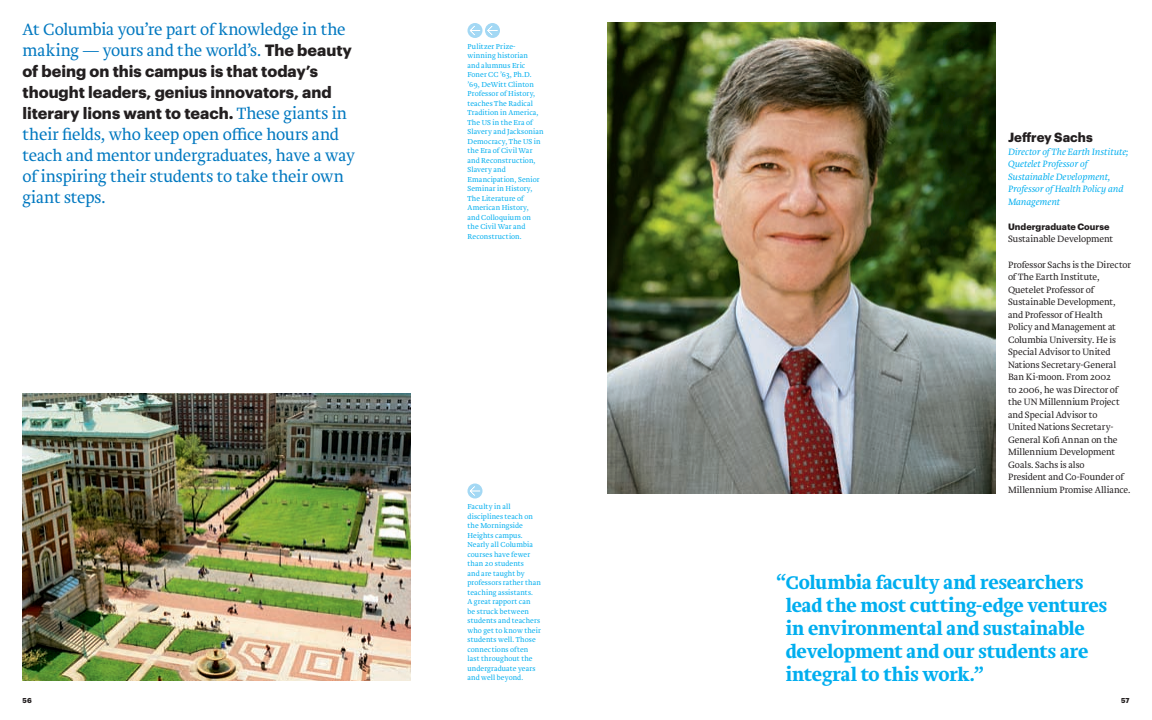
<style>
.page{position:relative;width:1152px;height:720px;background:#fff}
.page>*{position:absolute;margin:0;border:0;box-sizing:border-box;transform-origin:0 0}
.t1{font:700 19px/23px "Brioni Std";letter-spacing:-.01em;color:#00aeef}
.t2{font:300 17px/21px "Brioni Std";letter-spacing:-.01em;color:#0078c0}
.t3{font:700 16px/21px "Graphik";color:#231f20}
.t4{font:700 13px "Graphik";color:#231f20}
.t5{font:300 9.5px/12.5px "Brioni Std";letter-spacing:-.005em;color:#231f20}
.t6{font:italic 300 9.5px/12.5px "Brioni Std";letter-spacing:.005em;color:#00aeef}
.t7{font:700 9px "Graphik";color:#231f20}
.t8{font:300 7.5px/9.5px "Brioni Std";letter-spacing:.01em;color:#00aeef}
.t9{font:700 7px "Graphik";color:#231f20}
.s1{font-family:"Graphik";font-weight:700;font-size:16px;color:#231f20}
.s2{font-family:"Brioni Std";font-weight:300;font-size:17px;color:#0078c0}
</style>
<div class="page">
<img style="left:23px;top:393px;width:388px;height:288px">
<img style="left:608px;top:22px;width:388px;height:471px">
<div style="left:468px;top:23px;width:14px;height:15px;background:#a3d8f4;border-radius:50%"></div>
<svg style="left:470px;top:26px;width:10px;height:9px"></svg>
<div style="left:485px;top:23px;width:15px;height:15px;background:#a3d8f4;border-radius:50%"></div>
<svg style="left:487px;top:26px;width:11px;height:9px"></svg>
<div style="left:468px;top:484px;width:14px;height:15px;background:#a3d8f4;border-radius:50%"></div>
<svg style="left:470px;top:486px;width:10px;height:10px"></svg>
<h2 class="t2" style="left:22px;top:20px;width:331px">At Columbia you’re part of knowledge in the making — yours and the world’s. <span class="s1">The beauty</span></h2>
<h3 class="t3" style="left:22px;top:60px;width:326px">of being on this campus is that today’s thought leaders, genius innovators, and literary lions want to teach. <span class="s2">These giants in</span></h3>
<h2 class="t2" style="left:23px;top:125px;width:334px">their fields, who keep open office hours and teach and mentor undergraduates, have a way of inspiring their students to take their own giant steps.</h2>
<p class="t8" style="left:468px;top:42px;width:78px">Pulitzer Prize&shy;winning historian<br>and alumnus Eric<br>Foner CC ’63, Ph.D. ’69, DeWitt Clinton<br>Professor of History, teaches The Radical<br>Tradition in America,<br>The US in the Era of<br>Slavery and Jacksonian<br>Democracy, The US in the Era of Civil War and Reconstruction,<br>Slavery and<br>Emancipation, Senior<br>Seminar in History,<br>The Literature of<br>American History,<br>and Colloquium on the Civil War and<br>Reconstruction.</p>
<p class="t8" style="left:468px;top:502px;width:75px">Faculty in all disciplines teach on the Morningside<br>Heights campus.<br>Nearly all Columbia courses have fewer than 20 students<br>and are taught by professors rather than teaching assistants.<br>A great rapport can<br>be struck between students and teachers who get to know their students well. Those connections often last throughout the undergraduate years and well beyond.</p>
<h3 class="t4" style="left:1008px;top:128px;width:86px">Jeffrey Sachs</h3>
<p class="t6" style="left:1008px;top:146px;width:122px">Director of The Earth Institute;<br>Quetelet Professor of<br>Sustainable Development,<br>Professor of Health Policy and<br>Management</p>
<p class="t7" style="left:1008px;top:220px;width:103px">Undergraduate Course</p>
<p class="t5" style="left:1008px;top:233px;width:107px">Sustainable Development</p>
<p class="t5" style="left:1008px;top:259px;width:125px">Professor Sachs is the Director of The Earth Institute,<br>Quetelet Professor of<br>Sustainable Development, and Professor of Health<br>Policy and Management at<br>Columbia University. He is<br>Special Advisor to United<br>Nations Secretary-General<br>Ban Ki-moon. From 2002<br>to 2006, he was Director of the UN Millennium Project and Special Advisor to<br>United Nations Secretary-<br>General Kofi Annan on the<br>Millennium Development<br>Goals. Sachs is also<br>President and Co-Founder of<br>Millennium Promise Alliance.</p>
<h1 class="t1" style="left:786px;top:571px;width:323px;text-indent:-9px">“ Columbia faculty and researchers lead the most cutting-edge ventures in environmental and sustainable development and our students are integral to this work.”</h1>
<p class="t9" style="left:22px;top:695px;width:11px">56</p>
<p class="t9" style="left:1121px;top:695px;width:10px">57</p>
</div>
